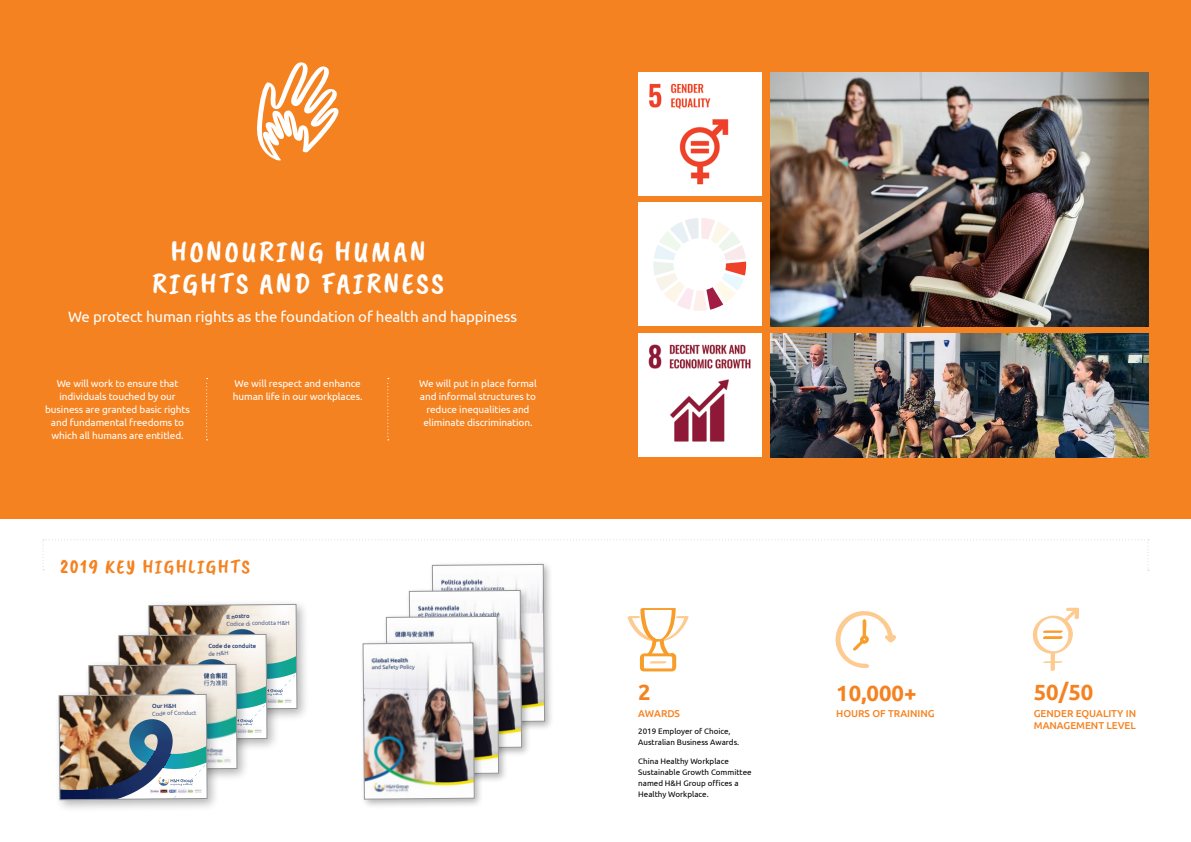
<style>
.page{position:relative;width:1191px;height:842px;background:#fff}
.page>*{position:absolute;margin:0;border:0;box-sizing:border-box;transform-origin:0 0}
.t1{font:30px/32px "Caveat Brush";letter-spacing:.075em;color:#fff;text-align:center}
.t2{font:700 22px "Ubuntu";color:#f58220}
.t3{font:20px "Caveat Brush";letter-spacing:.075em;color:#f58220}
.t4{font:15px "Ubuntu";letter-spacing:-.01em;color:#fff}
.t5{font:10px/13px "Ubuntu";letter-spacing:-.01em;color:#fff;text-align:center}
.t6{font:500 10px/12px "Ubuntu";color:#f58220}
.t7{font:8px/11px "Ubuntu";color:#000}
.t8{font:300 5.9px "Ubuntu";color:#213a70}
.t9{font:500 5.9px "Ubuntu";color:#213a70}
</style>
<div class="page">
<div style="left:0;top:0;width:1191px;height:519px;background:#f58220"></div>
<svg style="left:257px;top:62px;width:82px;height:99px"></svg>
<svg style="left:206px;top:378px;width:2px;height:62px"></svg>
<svg style="left:387px;top:378px;width:2px;height:62px"></svg>
<img style="left:770px;top:73px;width:378px;height:253px">
<img style="left:770px;top:333px;width:378px;height:125px">
<img style="left:638px;top:73px;width:123px;height:123px">
<img style="left:638px;top:333px;width:123px;height:124px">
<div style="left:638px;top:203px;width:123px;height:123px;background:#fff"></div>
<svg style="left:653px;top:218px;width:93px;height:93px"></svg>
<div style="left:359px;top:639px;width:125px;height:170px;background:#000;opacity:.3"></div>
<div style="left:54px;top:689px;width:166px;height:124px;background:#000;opacity:.3"></div>
<svg style="left:43px;top:539px;width:1106px;height:261px"></svg>
<h1 class="t1" style="left:152px;top:236px;width:294px">HONOURING HUMAN<br>RIGHTS AND FAIRNESS</h1>
<h3 class="t4" style="left:68px;top:308px;width:450px">We protect human rights as the foundation of health and happiness</h3>
<p class="t5" style="left:45px;top:376px;width:146px">We will work to ensure that individuals touched by our business are granted basic rights and fundamental freedoms to which all humans are entitled.</p>
<p class="t5" style="left:233px;top:377px;width:131px;text-align:left">We will respect and enhance human life in our workplaces.</p>
<p class="t5" style="left:419px;top:376px;width:119px">We will put in place formal and informal structures to reduce inequalities and eliminate discrimination.</p>
<h3 class="t3" style="left:60px;top:555px;width:192px">2019 KEY HIGHLIGHTS</h3>
<p class="t9" style="left:226px;top:613px;width:25px;rotate:-1deg">Il nostro</p>
<p class="t8" style="left:226px;top:620px;width:65px;rotate:-1deg">Codice di condotta H&amp;H</p>
<p class="t9" style="left:208px;top:643px;width:50px;rotate:-1deg">Code de conduite</p>
<p class="t8" style="left:208px;top:650px;width:22px;rotate:-1deg">de H&amp;H</p>
<p class="t9" style="left:152px;top:703px;width:26px;rotate:-1deg">Our H&amp;H</p>
<p class="t8" style="left:152px;top:710px;width:46px;rotate:-1deg">Code of Conduct</p>
<h2 class="t2" style="left:638px;top:679px;width:14px">2</h2>
<h2 class="t2" style="left:1033px;top:679px;width:61px">50/50</h2>
<p class="t6" style="left:638px;top:707px;width:43px">AWARDS</p>
<p class="t6" style="left:1033px;top:707px;width:104px">GENDER EQUALITY IN<br>MANAGEMENT LEVEL</p>
<h2 class="t2" style="left:836px;top:679px;width:82px">10,000+</h2>
<p class="t6" style="left:836px;top:707px;width:100px">HOURS OF TRAINING</p>
<p class="t7" style="left:638px;top:725px;width:102px">2019 Employer of Choice,<br>Australian Business Awards.</p>
<p class="t7" style="left:638px;top:755px;width:115px">China Healthy Workplace<br>Sustainable Growth Committee named H&amp;H Group offices a<br>Healthy Workplace.</p>
</div>
